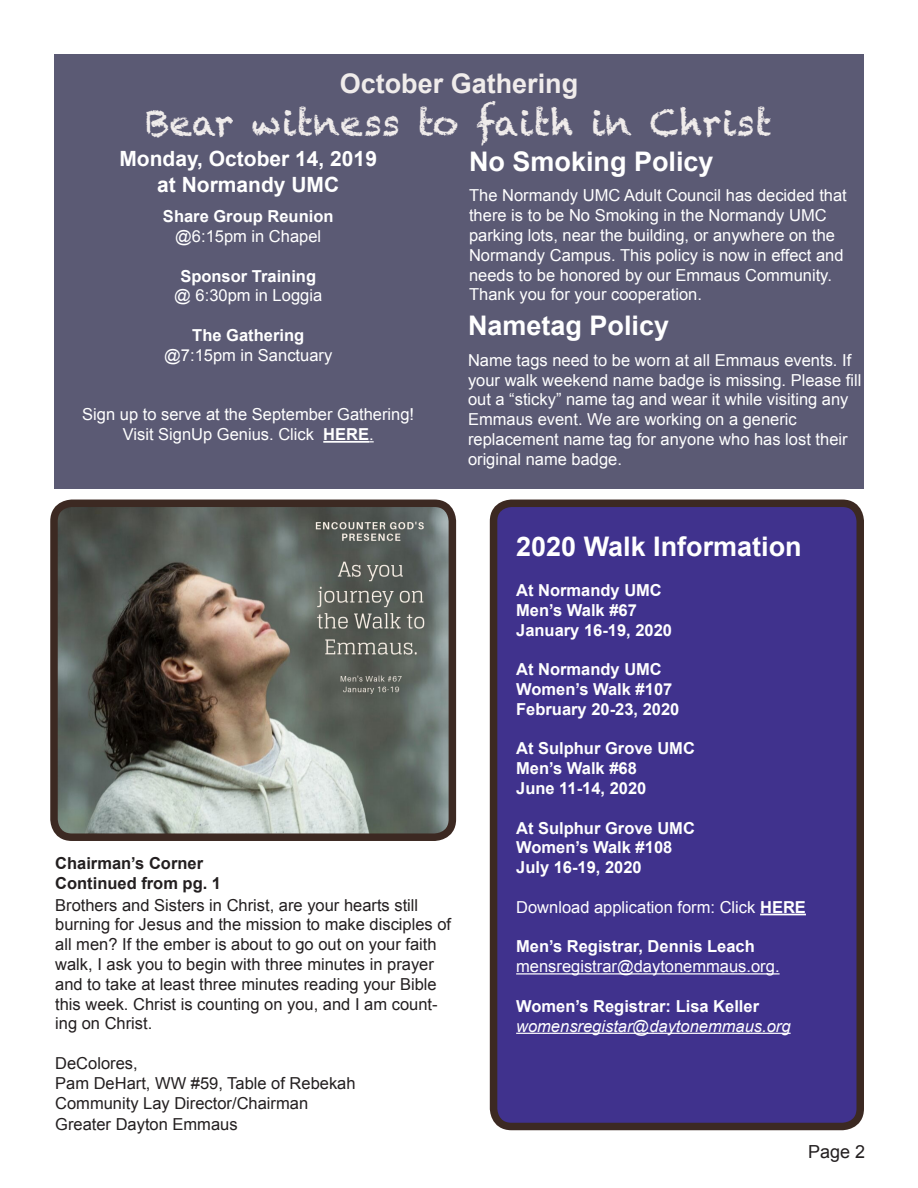
<style>
.page{position:relative;width:918px;height:1188px;background:#fff}
.page>*{position:absolute;margin:0;border:0;box-sizing:border-box;transform-origin:0 0}
.t1{font:36px "Chalkduster";color:#f0eceb}
.t2{font:700 27px "Arial";color:#fff}
.t3{font:700 27px "Arial";color:#f0eceb}
.t4{font:700 21px "Arial";color:#fff}
.t5{font:18px "Arial";color:#231f20}
.t6{font:16.5px/19.8px "Arial";color:#fff}
.t7{font:16.5px/19.8px "Arial";color:#231f20}
.t8{font:700 16.5px "Arial";color:#fff}
.t9{font:700 16.5px "Arial";color:#231f20}
.t10{font:italic 16.5px "Arial";color:#fff}
.s1{font-weight:700}
</style>
<div class="page">
<div style="left:54px;top:54px;width:810px;height:434px;background:#5b5a74"></div>
<hr style="left:323px;top:441px;width:46px;height:2px;background:#fff">
<div style="left:494px;top:503px;width:366px;height:623px;background:#40328d;border-radius:18px"></div>
<div style="left:490px;top:500px;width:374px;height:630px;border:8px solid #3c2922;border-radius:18px"></div>
<hr style="left:760px;top:914px;width:46px;height:1px;background:#fff">
<hr style="left:516px;top:973px;width:264px;height:2px;background:#fff">
<hr style="left:516px;top:1033px;width:275px;height:1px;background:#fff">
<img style="left:59px;top:509px;width:388px;height:323px">
<div style="left:50px;top:500px;width:406px;height:341px;border:8px solid #3c2922;border-radius:18px"></div>
<p class="t3" style="left:340px;top:66px;width:240px">October Gathering</p>
<p class="t1" style="left:146px;top:102px;width:628px">Bear witness to faith in Christ</p>
<p class="t2" style="left:469px;top:144px;width:246px">No Smoking Policy</p>
<p class="t6" style="left:469px;top:186px;width:379px">The Normandy UMC Adult Council has decided that there is to be No Smoking in the Normandy UMC parking lots, near the building, or anywhere on the Normandy Campus. This policy is now in effect and needs to be honored by our Emmaus Community.<br>Thank you for your cooperation.</p>
<p class="t2" style="left:468px;top:308px;width:203px">Nametag Policy</p>
<p class="t6" style="left:468px;top:350px;width:395px">Name tags need to be worn at all Emmaus events. If your walk weekend name badge is missing. Please fill out a “sticky” name tag and wear it while visiting any Emmaus event. We are working on a generic</p>
<p class="t6" style="left:468px;top:430px;width:381px">replacement name tag for anyone who has lost their original name badge.</p>
<p class="t4" style="left:119px;top:145px;width:259px">Monday, October 14, 2019</p>
<p class="t4" style="left:157px;top:170px;width:184px">at Normandy UMC</p>
<p class="t8" style="left:163px;top:206px;width:172px">Share Group Reunion</p>
<p class="t6" style="left:175px;top:227px;width:148px">@6:15pm in Chapel</p>
<p class="t8" style="left:180px;top:265px;width:137px">Sponsor Training</p>
<p class="t6" style="left:174px;top:286px;width:149px">@ 6:30pm in Loggia</p>
<p class="t8" style="left:192px;top:324px;width:113px">The Gathering</p>
<p class="t6" style="left:164px;top:345px;width:170px">@7:15pm in Sanctuary</p>
<p class="t6" style="left:82px;top:405px;width:334px">Sign up to serve at the September Gathering!</p>
<p class="t6" style="left:123px;top:425px;width:252px">Visit SignUp Genius. Click <span class="s1">HERE</span>.</p>
<p class="t9" style="left:55px;top:853px;width:149px">Chairman’s Corner</p>
<p class="t9" style="left:55px;top:872px;width:167px">Continued from pg. 1</p>
<p class="t7" style="left:55px;top:895px;width:397px">Brothers and Sisters in Christ, are your hearts still burning for Jesus and the mission to make disciples of all men? If the ember is about to go out on your faith walk, I ask you to begin with three minutes in prayer and to take at least three minutes reading your Bible this week. Christ is counting on you, and I am count&shy;ing on Christ.</p>
<p class="t7" style="left:55px;top:1053px;width:84px">DeColores,</p>
<p class="t7" style="left:55px;top:1073px;width:302px">Pam DeHart, WW #59, Table of Rebekah</p>
<p class="t7" style="left:55px;top:1093px;width:255px">Community Lay Director/Chairman</p>
<p class="t7" style="left:55px;top:1115px;width:184px">Greater Dayton Emmaus</p>
<p class="t2" style="left:516px;top:529px;width:287px">2020 Walk Information</p>
<p class="t8" style="left:516px;top:579px;width:147px">At Normandy UMC</p>
<p class="t8" style="left:516px;top:599px;width:122px">Men’s Walk #67</p>
<p class="t8" style="left:516px;top:619px;width:157px">January 16-19, 2020</p>
<p class="t8" style="left:516px;top:658px;width:147px">At Normandy UMC</p>
<p class="t8" style="left:516px;top:678px;width:158px">Women’s Walk #107</p>
<p class="t8" style="left:516px;top:698px;width:165px">February 20-23, 2020</p>
<p class="t8" style="left:516px;top:738px;width:180px">At Sulphur Grove UMC</p>
<p class="t8" style="left:516px;top:757px;width:122px">Men’s Walk #68</p>
<p class="t8" style="left:516px;top:777px;width:132px">June 11-14, 2020</p>
<p class="t8" style="left:516px;top:817px;width:180px">At Sulphur Grove UMC</p>
<p class="t8" style="left:516px;top:837px;width:158px">Women’s Walk #108</p>
<p class="t8" style="left:516px;top:856px;width:127px">July 16-19, 2020</p>
<p class="t6" style="left:516px;top:897px;width:291px">Download application form: Click <span class="s1">HERE</span></p>
<p class="t8" style="left:516px;top:936px;width:240px">Men’s Registrar, Dennis Leach</p>
<p class="t6" style="left:516px;top:957px;width:265px">mensregistrar@daytonemmaus.org.</p>
<p class="t8" style="left:516px;top:995px;width:244px">Women’s Registrar: Lisa Keller</p>
<p class="t10" style="left:516px;top:1015px;width:276px">womensregistar@daytonemmaus.org</p>
<p class="t5" style="left:808px;top:1140px;width:59px">Page 2</p>
</div>
